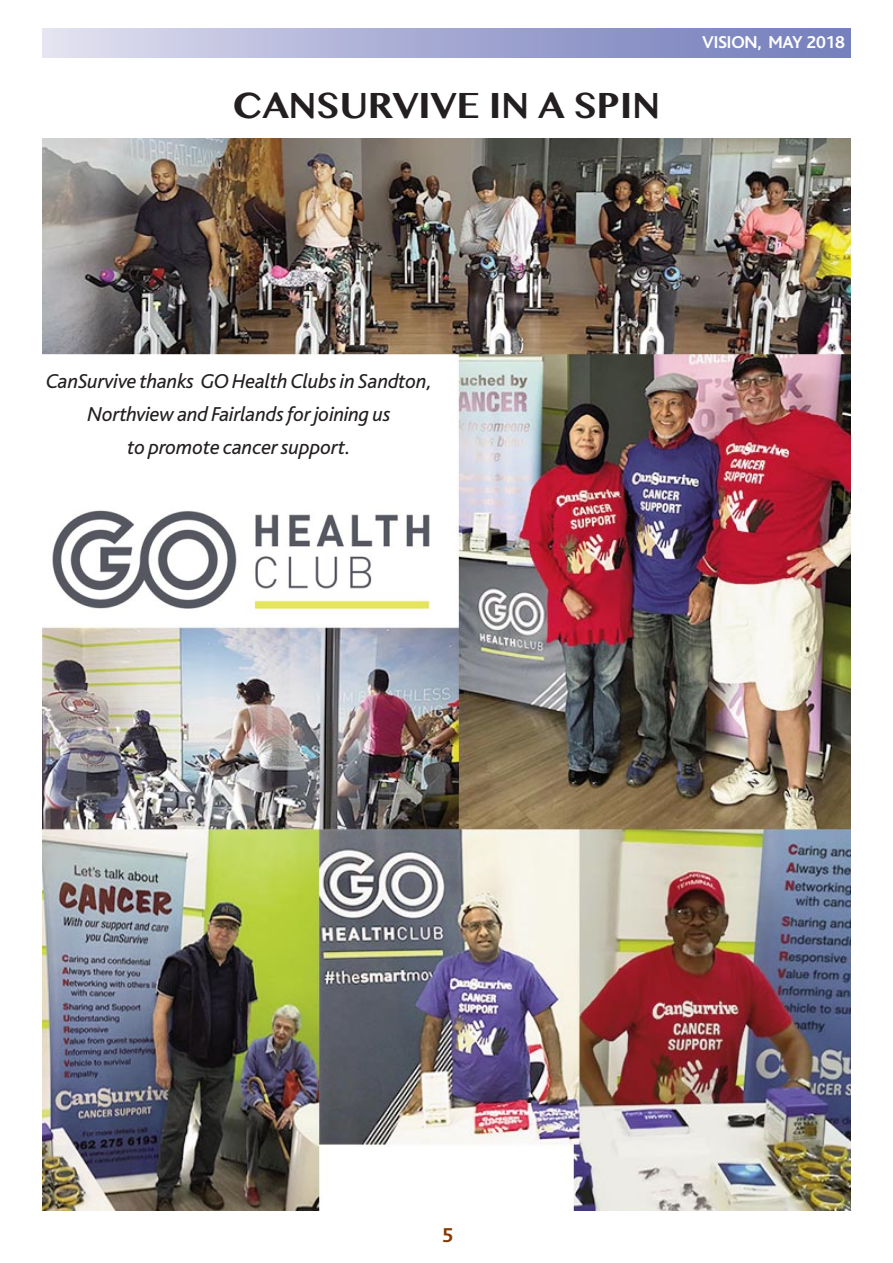
<style>
.page{position:relative;width:893px;height:1263px;background:#fff}
.page>*{position:absolute;margin:0;border:0;box-sizing:border-box;transform-origin:0 0}
.t1{font:700 36px "Bangla MN";letter-spacing:-.015em;color:#231f20}
.t2{font:italic 21px/33px "Bliss";letter-spacing:-.01em;color:#231f20;text-align:center}
.t3{font:700 21px "Bliss";color:#843800}
.t4{font:700 18px "Bliss";letter-spacing:-.01em;color:#fff}
</style>
<div class="page">
<img style="left:43px;top:139px;width:807px;height:1072px">
<div style="left:43px;top:494px;width:393px;height:129px;background:#fff"></div>
<img style="left:52px;top:510px;width:378px;height:100px">
<h1 class="t1" style="left:233px;top:85px;width:429px">CANSURVIVE IN A SPIN</h1>
<p class="t4" style="left:702px;top:36px;width:144px">VISION, MAY 2018</p>
<p class="t2" style="left:46px;top:366px;width:388px">CanSurvive thanks GO Health Clubs in Sandton,<br>Northview and Fairlands for joining us<br>to promote cancer support.</p>
<p class="t3" style="left:442px;top:1227px;width:13px">5</p>
</div>
